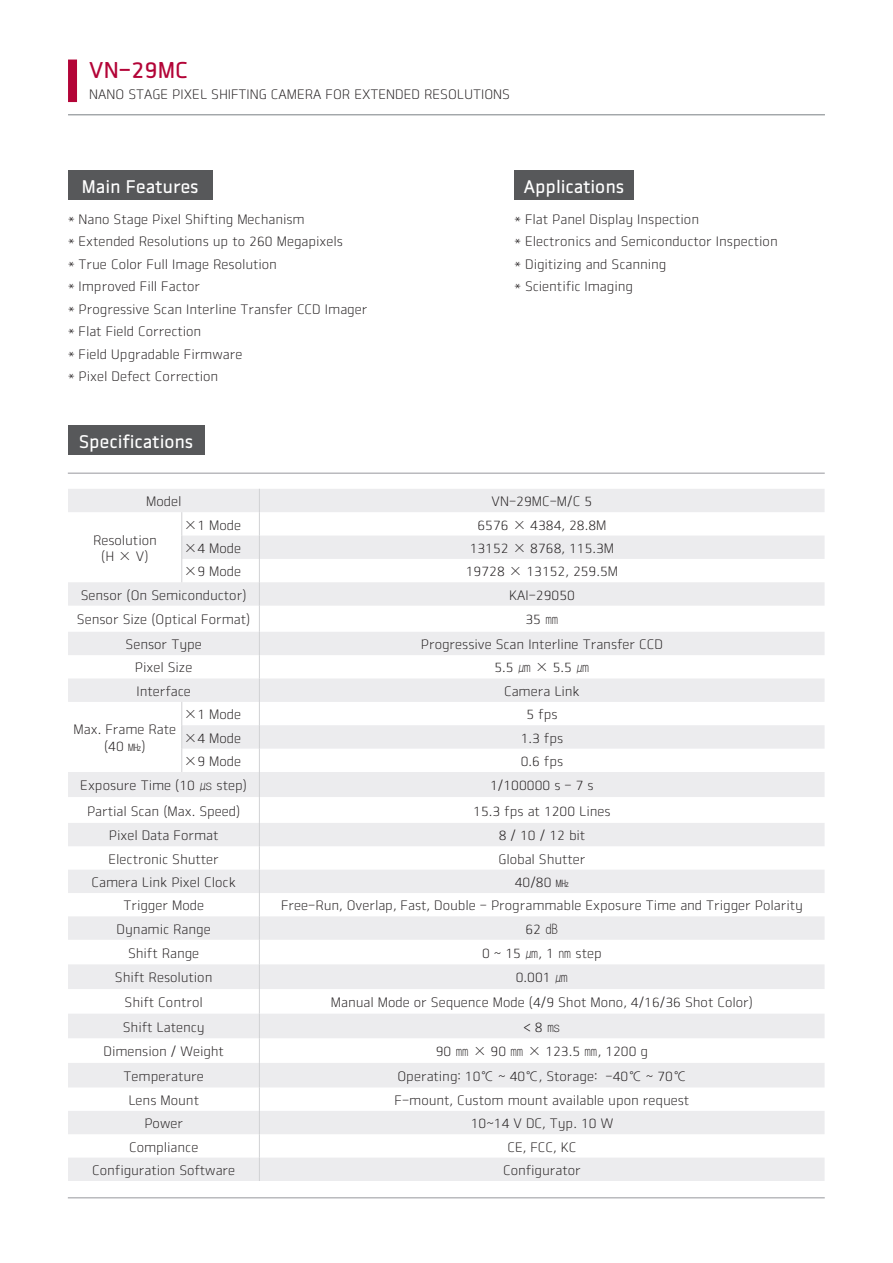
<style>
.page{position:relative;width:893px;height:1263px;background:#fff}
.page>*{position:absolute;margin:0;border:0;box-sizing:border-box;transform-origin:0 0}
.t1{font:22.5px "Vieworks B";color:#b30437}
.t2{font:18px "Vieworks B";color:#fff}
.Table_Body{font:13.5px/16.5px "Vieworks L";color:#231f20;text-align:center}
.Feature_Description{font:13.5px "Vieworks L";color:#231f20}
.TB_Multi-Line{font:13.5px "Vieworks L";color:#231f20}
</style>
<div class="page">
<div style="left:68px;top:60px;width:9px;height:42px;background:#b30437"></div>
<hr style="left:68px;top:115px;width:757px;height:1px;background:#797f84">
<div style="left:68px;top:170px;width:145px;height:30px;background:#57585a"></div>
<div style="left:514px;top:170px;width:120px;height:30px;background:#57585a"></div>
<div style="left:68px;top:425px;width:136px;height:30px;background:#57585a"></div>
<svg style="left:68px;top:489px;width:757px;height:692px;fill:#f3f3f4"></svg>
<svg style="left:181px;top:512px;width:1px;height:70px"></svg>
<svg style="left:181px;top:702px;width:1px;height:70px"></svg>
<svg style="left:259px;top:489px;width:1px;height:692px"></svg>
<hr style="left:68px;top:473px;width:757px;height:1px;background:#a8a9ad">
<hr style="left:68px;top:1197px;width:757px;height:1px;background:#a8a9ad">
<h1 class="t1" style="left:89px;top:57px;width:100px">VN-29MC</h1>
<p class="Table_Body" style="left:89px;top:86px;width:422px">NANO STAGE PIXEL SHIFTING CAMERA FOR EXTENDED RESOLUTIONS</p>
<h2 class="t2" style="left:82px;top:176px;width:118px">Main Features</h2>
<h2 class="t2" style="left:524px;top:176px;width:102px">Applications</h2>
<p class="Feature_Description" style="left:68px;top:212px;width:238px">* Nano Stage Pixel Shifting Mechanism</p>
<p class="Feature_Description" style="left:68px;top:234px;width:276px">* Extended Resolutions up to 260 Megapixels</p>
<p class="Feature_Description" style="left:68px;top:257px;width:210px">* True Color Full Image Resolution</p>
<p class="Feature_Description" style="left:68px;top:279px;width:134px">* Improved Fill Factor</p>
<p class="Feature_Description" style="left:68px;top:302px;width:301px">* Progressive Scan Interline Transfer CCD Imager</p>
<p class="Feature_Description" style="left:68px;top:324px;width:135px">* Flat Field Correction</p>
<p class="Feature_Description" style="left:68px;top:347px;width:176px">* Field Upgradable Firmware</p>
<p class="Feature_Description" style="left:68px;top:369px;width:152px">* Pixel Defect Correction</p>
<h2 class="t2" style="left:79px;top:431px;width:116px">Specifications</h2>
<p class="Feature_Description" style="left:514px;top:212px;width:186px">* Flat Panel Display Inspection</p>
<p class="Feature_Description" style="left:514px;top:234px;width:265px">* Electronics and Semiconductor Inspection</p>
<p class="Feature_Description" style="left:514px;top:257px;width:153px">* Digitizing and Scanning</p>
<p class="Feature_Description" style="left:514px;top:279px;width:120px">* Scientific Imaging</p>
<p class="Table_Body" style="left:146px;top:493px;width:37px">Model</p>
<p class="Table_Body" style="left:492px;top:493px;width:102px">VN-29MC-M/C 5</p>
<p class="Table_Body" style="left:93px;top:532px;width:65px">Resolution (H × V)</p>
<p class="Table_Body" style="left:184px;top:516px;width:59px">×1 Mode</p>
<p class="Table_Body" style="left:477px;top:516px;width:130px">6576 × 4384, 28.8M</p>
<p class="Table_Body" style="left:184px;top:540px;width:59px">×4 Mode</p>
<p class="Table_Body" style="left:470px;top:540px;width:146px">13152 × 8768, 115.3M</p>
<p class="Table_Body" style="left:184px;top:563px;width:59px">×9 Mode</p>
<p class="Table_Body" style="left:466px;top:563px;width:154px">19728 × 13152, 259.5M</p>
<p class="Table_Body" style="left:81px;top:587px;width:167px">Sensor (On Semiconductor)</p>
<p class="Table_Body" style="left:509px;top:587px;width:67px">KAI-29050</p>
<p class="TB_Multi-Line" style="left:77px;top:612px;width:175px">Sensor Size (Optical Format)</p>
<p class="TB_Multi-Line" style="left:525px;top:612px;width:35px">35 ㎜</p>
<p class="Table_Body" style="left:126px;top:636px;width:78px">Sensor Type</p>
<p class="Table_Body" style="left:421px;top:636px;width:244px">Progressive Scan Interline Transfer CCD</p>
<p class="Table_Body" style="left:135px;top:659px;width:59px">Pixel Size</p>
<p class="Table_Body" style="left:494px;top:659px;width:97px">5.5 ㎛ × 5.5 ㎛</p>
<p class="Table_Body" style="left:136px;top:683px;width:56px">Interface</p>
<p class="Table_Body" style="left:504px;top:683px;width:77px">Camera Link</p>
<p class="Table_Body" style="left:74px;top:721px;width:104px">Max. Frame Rate (40 ㎒)</p>
<p class="Table_Body" style="left:184px;top:706px;width:59px">×1 Mode</p>
<p class="Table_Body" style="left:526px;top:706px;width:33px">5 fps</p>
<p class="Table_Body" style="left:184px;top:730px;width:59px">×4 Mode</p>
<p class="Table_Body" style="left:521px;top:730px;width:44px">1.3 fps</p>
<p class="Table_Body" style="left:184px;top:753px;width:59px">×9 Mode</p>
<p class="Table_Body" style="left:521px;top:753px;width:44px">0.6 fps</p>
<p class="TB_Multi-Line" style="left:80px;top:778px;width:168px">Exposure Time (10 ㎲ step)</p>
<p class="TB_Multi-Line" style="left:490px;top:778px;width:105px">1/100000 s - 7 s</p>
<p class="TB_Multi-Line" style="left:87px;top:803px;width:155px">Partial Scan (Max. Speed)</p>
<p class="TB_Multi-Line" style="left:473px;top:803px;width:139px">15.3 fps at 1200 Lines</p>
<p class="Table_Body" style="left:109px;top:827px;width:111px">Pixel Data Format</p>
<p class="Table_Body" style="left:499px;top:827px;width:88px">8 / 10 / 12 bit</p>
<p class="Table_Body" style="left:109px;top:851px;width:112px">Electronic Shutter</p>
<p class="Table_Body" style="left:498px;top:851px;width:89px">Global Shutter</p>
<p class="Table_Body" style="left:91px;top:874px;width:146px">Camera Link Pixel Clock</p>
<p class="Table_Body" style="left:515px;top:874px;width:56px">40/80 ㎒</p>
<p class="Table_Body" style="left:123px;top:897px;width:82px">Trigger Mode</p>
<p class="Table_Body" style="left:281px;top:897px;width:523px">Free-Run, Overlap, Fast, Double - Programmable Exposure Time and Trigger Polarity</p>
<p class="Table_Body" style="left:117px;top:921px;width:96px">Dynamic Range</p>
<p class="Table_Body" style="left:525px;top:921px;width:35px">62 ㏈</p>
<p class="Table_Body" style="left:128px;top:945px;width:73px">Shift Range</p>
<p class="Table_Body" style="left:482px;top:945px;width:121px">0 ~ 15 ㎛, 1 ㎚ step</p>
<p class="Table_Body" style="left:115px;top:969px;width:99px">Shift Resolution</p>
<p class="Table_Body" style="left:516px;top:969px;width:54px">0.001 ㎛</p>
<p class="Table_Body" style="left:125px;top:994px;width:80px">Shift Control</p>
<p class="Table_Body" style="left:331px;top:994px;width:424px">Manual Mode or Sequence Mode (4/9 Shot Mono, 4/16/36 Shot Color)</p>
<p class="Table_Body" style="left:123px;top:1019px;width:83px">Shift Latency</p>
<p class="Table_Body" style="left:524px;top:1019px;width:38px">&lt; 8 ㎳</p>
<p class="Table_Body" style="left:103px;top:1043px;width:122px">Dimension / Weight</p>
<p class="Table_Body" style="left:436px;top:1043px;width:214px">90 ㎜ × 90 ㎜ × 123.5 ㎜, 1200 g</p>
<p class="Table_Body" style="left:124px;top:1068px;width:82px">Temperature</p>
<p class="Table_Body" style="left:397px;top:1068px;width:291px">Operating: 10℃ ~ 40℃, Storage: -40℃ ~ 70℃</p>
<p class="Table_Body" style="left:128px;top:1092px;width:72px">Lens Mount</p>
<p class="Table_Body" style="left:395px;top:1092px;width:296px">F-mount, Custom mount available upon request</p>
<p class="Table_Body" style="left:144px;top:1115px;width:40px">Power</p>
<p class="Table_Body" style="left:471px;top:1115px;width:144px">10~14 V DC, Typ. 10 W</p>
<p class="Table_Body" style="left:129px;top:1138px;width:71px">Compliance</p>
<p class="Table_Body" style="left:507px;top:1138px;width:71px">CE, FCC, KC</p>
<p class="Table_Body" style="left:92px;top:1162px;width:145px">Configuration Software</p>
<p class="Table_Body" style="left:503px;top:1162px;width:79px">Configurator</p>
</div>
